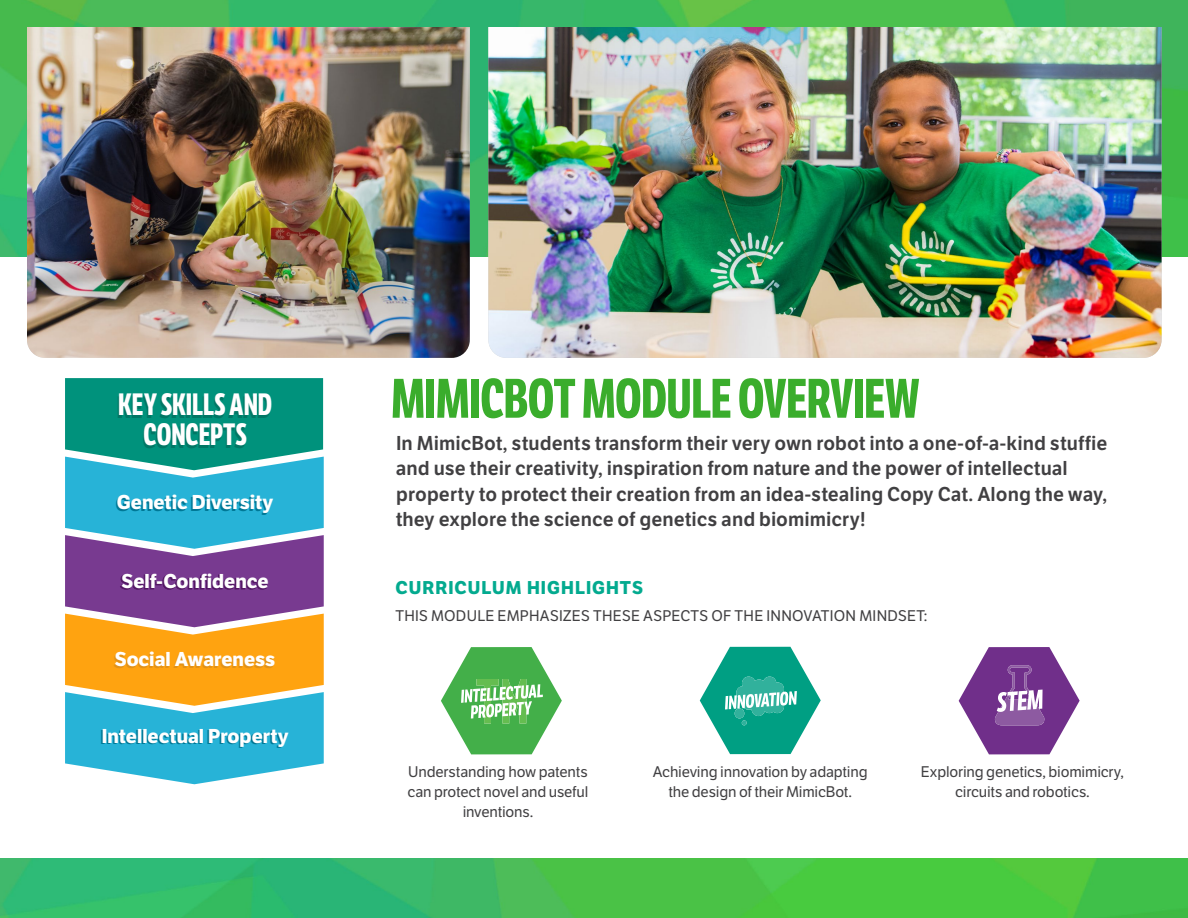
<style>
.page{position:relative;width:1188px;height:918px;background:#fff}
.page>*{position:absolute;margin:0;border:0;box-sizing:border-box;transform-origin:0 0}
.t1{font:700 54px "LFT Etica Compressed";letter-spacing:-.005em;color:#3aad2c}
.t2{font:700 30px/30px "LFT Etica Compressed";color:#fff;text-align:center}
.t3{font:19.5px/25.5px "LFT Etica SB";color:#414042}
.t4{font:700 19.5px "LFT Etica";letter-spacing:.005em;color:#fff}
.t5{font:700 18px "LFT Etica";letter-spacing:.055em;color:#03aa8f}
.t6{font:15px/20.2px "LFT Etica";letter-spacing:-.01em;color:#414042;text-align:center}
.t7{font:15px "LFT Etica";letter-spacing:.015em;color:#414042}
</style>
<div class="page">
<img style="left:0;top:858px;width:1188px;height:60px">
<hr style="left:693px;top:893px;width:36px;height:1px;background:#cde7f1">
<img style="left:0;top:0;width:1188px;height:256px">
<svg style="left:441px;top:647px;width:121px;height:107px"></svg>
<svg style="left:959px;top:647px;width:121px;height:107px"></svg>
<img style="left:27px;top:27px;width:443px;height:331px">
<img style="left:488px;top:27px;width:674px;height:331px">
<svg style="left:700px;top:647px;width:121px;height:107px"></svg>
<svg style="left:65px;top:378px;width:259px;height:406px;background:#689b99"></svg>
<h2 class="t2" style="left:118px;top:390px;width:156px">KEY SKILLS AND<br>CONCEPTS</h2>
<p class="t4" style="left:117px;top:490px;width:158px">Genetic Diversity</p>
<p class="t4" style="left:121px;top:569px;width:149px">Self-Confidence</p>
<p class="t4" style="left:115px;top:647px;width:162px">Social Awareness</p>
<p class="t4" style="left:102px;top:724px;width:188px">Intellectual Property</p>
<h1 class="t1" style="left:391px;top:366px;width:530px">MIMICBOT MODULE OVERVIEW</h1>
<p class="t3" style="left:396px;top:431px;width:713px">In MimicBot, students transform their very own robot into a one-of-a-kind stuffie and use their creativity, inspiration from nature and the power of intellectual property to protect their creation from an idea-stealing Copy Cat. Along the way, they explore the science of genetics and biomimicry!</p>
<p class="t5" style="left:396px;top:577px;width:249px">CURRICULUM HIGHLIGHTS</p>
<p class="t7" style="left:396px;top:607px;width:534px">THIS MODULE EMPHASIZES THESE ASPECTS OF THE INNOVATION MINDSET:</p>
<p class="t6" style="left:408px;top:761px;width:182px">Understanding how patents can protect novel and useful inventions.</p>
<p class="t6" style="left:653px;top:761px;width:216px">Achieving innovation by adapting the design of their MimicBot.</p>
<p class="t6" style="left:921px;top:761px;width:205px">Exploring genetics, biomimicry, circuits and robotics.</p>
</div>
